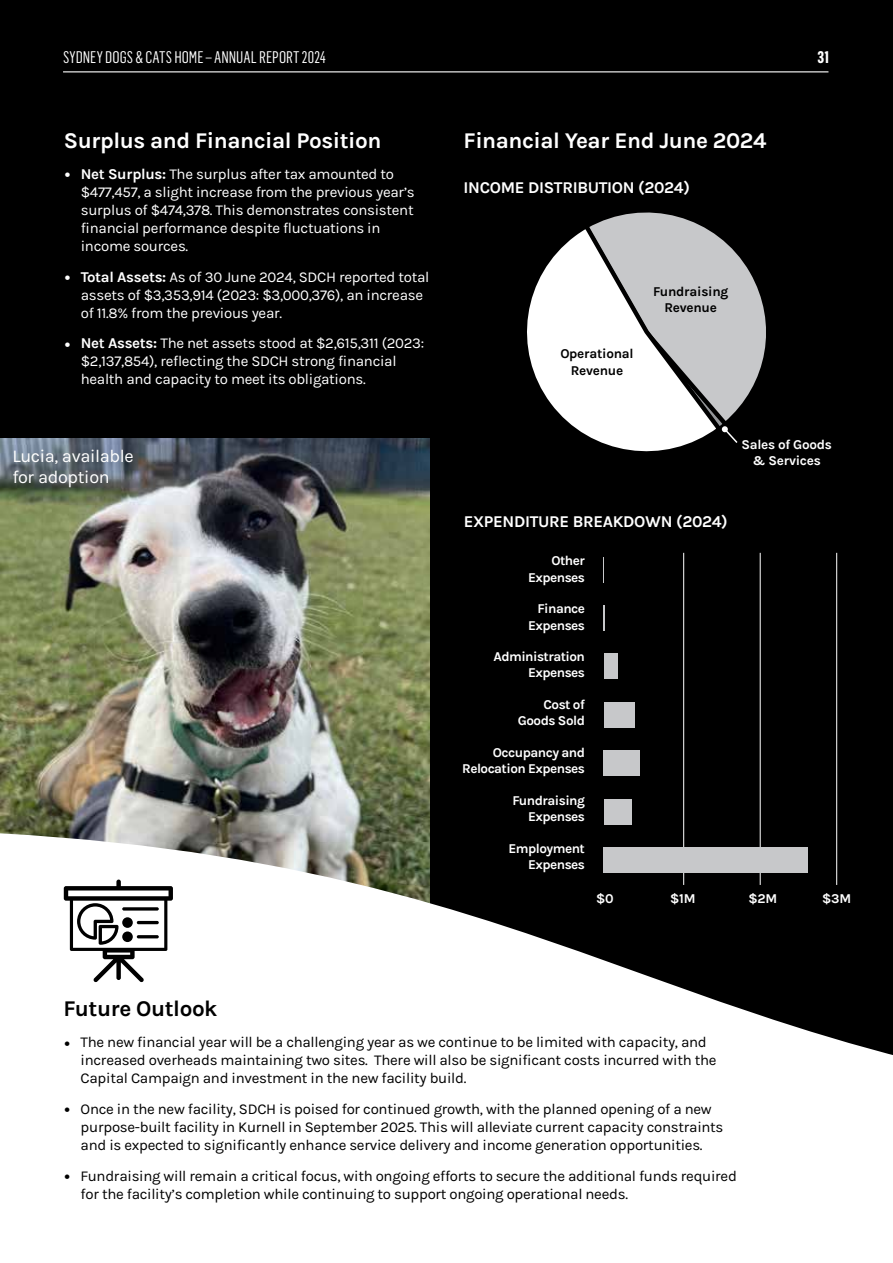
<style>
.page{position:relative;width:893px;height:1263px;background:#000}
.page>*{position:absolute;margin:0;border:0;box-sizing:border-box;transform-origin:0 0}
.t1{font:700 22.5px "Karla";letter-spacing:-.02em;color:#fff}
.t2{font:700 22.5px "Karla";letter-spacing:-.02em;color:#000}
.t3{font:18px/21px "Karla";letter-spacing:-.02em;color:#fff}
.t4{font:700 16.5px "Karla";letter-spacing:-.02em;color:#fff}
.t5{font:16.5px "Flama Condensed";letter-spacing:.005em;color:#fff}
.t6{font:700 16.5px "Flama Condensed";color:#fff}
.t7{font:15px/18px "Karla";letter-spacing:-.02em;color:#000}
.t8{font:15px/18px "Karla";letter-spacing:-.02em;color:#fff}
.t9{font:700 13.5px/16.5px "Karla";letter-spacing:-.04em;color:#fff;text-align:right}
.t10{font:700 13.5px/16.5px "Karla";letter-spacing:-.02em;color:#000;text-align:center}
.t11{font:700 13.5px/16.5px "Karla";letter-spacing:-.02em;color:#fff;text-align:center}
.s1{font-family:"Gotham";font-weight:700}
.s2{font-weight:700}
</style>
<div class="page">
<img style="left:0;top:438px;width:429px;height:395px">
<svg style="left:0;top:833px;width:893px;height:430px;fill:#fff"></svg>
<svg style="left:64px;top:879px;width:109px;height:103px"></svg>
<hr style="left:137px;top:921px;width:22px;height:3px;background:#000;border-radius:2px">
<hr style="left:137px;top:935px;width:22px;height:3px;background:#000;border-radius:2px">
<svg style="left:527px;top:229px;width:157px;height:223px"></svg>
<svg style="left:586px;top:212px;width:180px;height:233px;background:#bbbbbc"></svg>
<div style="left:604px;top:654px;width:13px;height:25px;background:#c7c8ca"></div>
<div style="left:604px;top:702px;width:30px;height:26px;background:#c7c8ca"></div>
<div style="left:604px;top:750px;width:36px;height:26px;background:#c7c8ca"></div>
<div style="left:604px;top:799px;width:27px;height:25px;background:#c7c8ca"></div>
<hr style="left:836px;top:553px;width:1px;height:332px;background:#fff">
<hr style="left:760px;top:553px;width:1px;height:332px;background:#fff">
<hr style="left:683px;top:553px;width:1px;height:332px;background:#fff">
<div style="left:604px;top:847px;width:204px;height:26px;background:#c7c8ca"></div>
<svg style="left:604px;top:605px;width:1px;height:26px"></svg>
<hr style="left:63px;top:71px;width:765px;height:1px;background:#fff">
<p class="t5" style="left:63px;top:47px;width:264px">SYDNEY DOGS &amp; CATS HOME – ANNUAL REPORT 2024</p>
<p class="t6" style="left:817px;top:47px;width:13px">31</p>
<h1 class="t1" style="left:64px;top:128px;width:319px">Surplus and Financial Position</h1>
<p class="t8" style="left:81px;top:165px;width:335px;text-indent:-17px"><span class="s1">•</span> <span class="s2">Net Surplus:</span> The surplus after tax amounted to $477,457, a slight increase from the previous year’s surplus of $474,378. This demonstrates consistent financial performance despite fluctuations in income sources.</p>
<p class="t8" style="left:81px;top:268px;width:350px;text-indent:-17px"><span class="s1">•</span> <span class="s2">Total Assets:</span> As of 30 June 2024, SDCH reported total assets of $3,353,914 (2023: $3,000,376), an increase of 11.8% from the previous year.</p>
<p class="t8" style="left:81px;top:335px;width:345px;text-indent:-17px"><span class="s1">•</span> <span class="s2">Net Assets:</span> The net assets stood at $2,615,311 (2023: $2,137,854), reflecting the SDCH strong financial health and capacity to meet its obligations.</p>
<p class="t3" style="left:12px;top:446px;width:123px">Lucia, available for adoption</p>
<h1 class="t1" style="left:463px;top:128px;width:304px">Financial Year End June 2024</h1>
<p class="t4" style="left:463px;top:178px;width:228px">INCOME DISTRIBUTION (2024)</p>
<p class="t10" style="left:560px;top:346px;width:75px">Operational<br>Revenue</p>
<p class="t10" style="left:653px;top:283px;width:77px">Fundraising<br>Revenue</p>
<p class="t11" style="left:741px;top:436px;width:92px">Sales of Goods &amp; Services</p>
<p class="t4" style="left:464px;top:511px;width:266px">EXPENDITURE BREAKDOWN (2024)</p>
<p class="t9" style="left:528px;top:552px;width:58px">Other<br>Expenses</p>
<p class="t9" style="left:528px;top:600px;width:58px">Finance<br>Expenses</p>
<p class="t9" style="left:493px;top:648px;width:93px">Administration<br>Expenses</p>
<p class="t9" style="left:518px;top:696px;width:69px">Cost of<br>Goods Sold</p>
<p class="t9" style="left:462px;top:744px;width:124px">Occupancy and<br>Relocation Expenses</p>
<p class="t9" style="left:512px;top:792px;width:74px">Fundraising<br>Expenses</p>
<p class="t9" style="left:509px;top:840px;width:78px">Employment<br>Expenses</p>
<p class="t9" style="left:596px;top:890px;width:19px">$0</p>
<p class="t9" style="left:670px;top:890px;width:27px">$1M</p>
<p class="t9" style="left:748px;top:890px;width:30px">$2M</p>
<p class="t9" style="left:822px;top:890px;width:30px">$3M</p>
<h1 class="t2" style="left:64px;top:996px;width:155px">Future Outlook</h1>
<p class="t7" style="left:81px;top:1033px;width:637px;text-indent:-17px"><span class="s1">•</span> The new financial year will be a challenging year as we continue to be limited with capacity, and increased overheads maintaining two sites. There will also be significant costs incurred with the<br>Capital Campaign and investment in the new facility build.</p>
<p class="t7" style="left:81px;top:1100px;width:644px;text-indent:-17px"><span class="s1">•</span> Once in the new facility, SDCH is poised for continued growth, with the planned opening of a new purpose-built facility in Kurnell in September 2025. This will alleviate current capacity constraints and is expected to significantly enhance service delivery and income generation opportunities.</p>
<p class="t7" style="left:81px;top:1167px;width:658px;text-indent:-17px"><span class="s1">•</span> Fundraising will remain a critical focus, with ongoing efforts to secure the additional funds required for the facility’s completion while continuing to support ongoing operational needs.</p>
</div>
